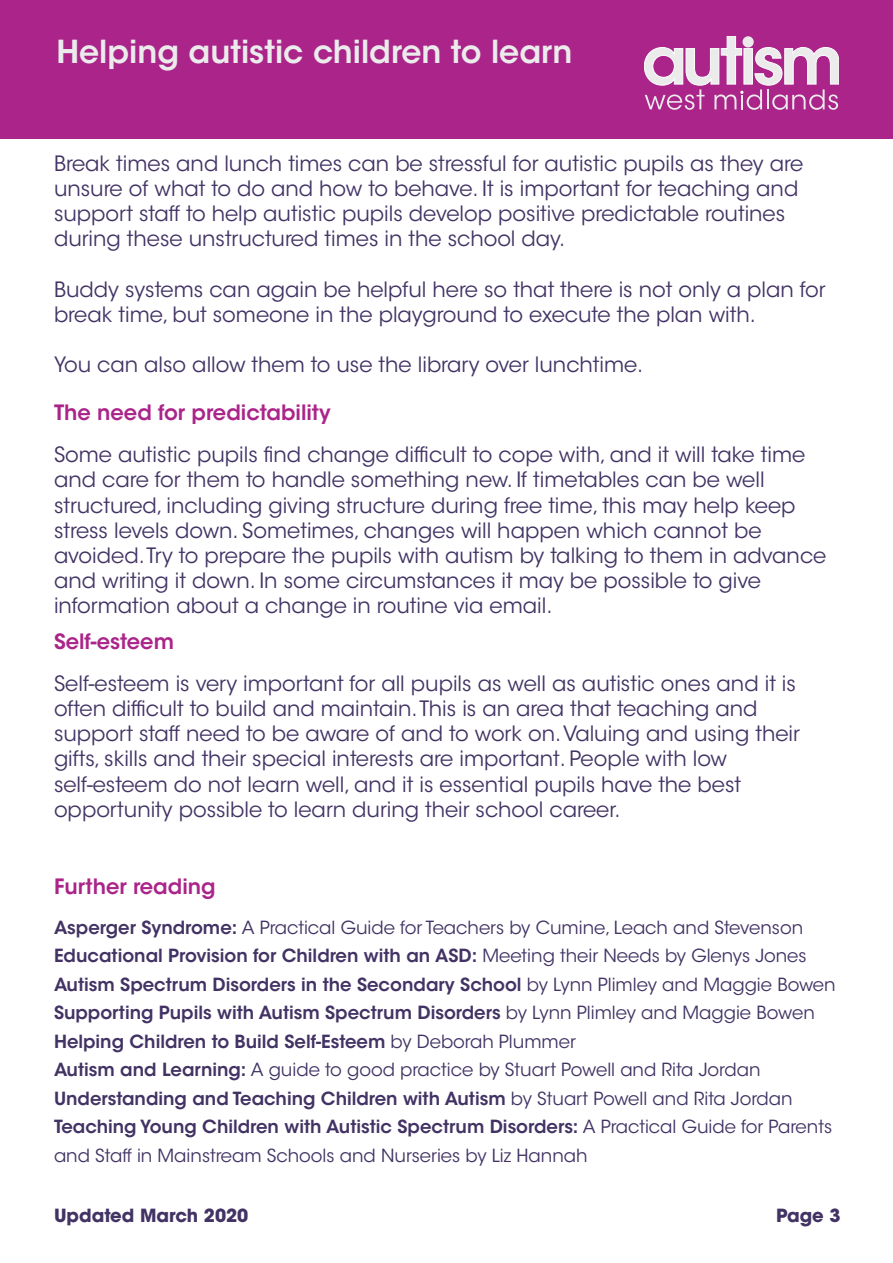
<style>
.page{position:relative;width:893px;height:1263px;background:#fff}
.page>*{position:absolute;margin:0;border:0;box-sizing:border-box;transform-origin:0 0}
.t1{font:600 31.5px "ITC Avant Garde Std";color:#ebebec}
.t2{font:21px/25.2px "ITC Avant Garde Std";color:#423364}
.t3{font:600 21px "ITC Avant Garde Std";color:#aa2489}
.t4{font:18px/28.5px "ITC Avant Garde Std";color:#423364}
.t5{font:700 18px "ITC Avant Garde Std";color:#423364}
.s1{font-weight:600}
</style>
<div class="page">
<div style="left:0;top:0;width:893px;height:138px;background:#aa2489"></div>
<svg style="left:644px;top:36px;width:195px;height:74px"></svg>
<h1 class="t1" style="left:56px;top:31px;width:518px">Helping autistic children to learn</h1>
<p class="t2" style="left:54px;top:151px;width:751px">Break times and lunch times can be stressful for autistic pupils as they are unsure of what to do and how to behave. It is important for teaching and support staff to help autistic pupils develop positive predictable routines during these unstructured times in the school day.</p>
<p class="t2" style="left:54px;top:277px;width:773px">Buddy systems can again be helpful here so that there is not only a plan for break time, but someone in the playground to execute the plan with.</p>
<p class="t2" style="left:54px;top:352px;width:591px">You can also allow them to use the library over lunchtime.</p>
<p class="t3" style="left:54px;top:399px;width:278px">The need for predictability</p>
<p class="t2" style="left:54px;top:442px;width:774px">Some autistic pupils find change difficult to cope with, and it will take time and care for them to handle something new. If timetables can be well structured, including giving structure during free time, this may help keep stress levels down. Sometimes, changes will happen which cannot be avoided. Try to prepare the pupils with autism by talking to them in advance and writing it down. In some circumstances it may be possible to give information about a change in routine via email.</p>
<p class="t3" style="left:54px;top:628px;width:121px">Self-esteem</p>
<p class="t2" style="left:54px;top:671px;width:747px">Self-esteem is very important for all pupils as well as autistic ones and it is often difficult to build and maintain. This is an area that teaching and support staff need to be aware of and to work on. Valuing and using their gifts, skills and their special interests are important. People with low self-esteem do not learn well, and it is essential pupils have the best opportunity possible to learn during their school career.</p>
<p class="t3" style="left:54px;top:873px;width:163px">Further reading</p>
<p class="t4" style="left:54px;top:913px;width:783px"><span class="s1">Asperger Syndrome:</span> A Practical Guide for Teachers by Cumine, Leach and Stevenson <span class="s1">Educational Provision for Children with an ASD:</span> Meeting their Needs by Glenys Jones <span class="s1">Autism Spectrum Disorders in the Secondary School</span> by Lynn Plimley and Maggie Bowen <span class="s1">Supporting Pupils with Autism Spectrum Disorders</span> by Lynn Plimley and Maggie Bowen <span class="s1">Helping Children to Build Self-Esteem</span> by Deborah Plummer<br><span class="s1">Autism and Learning:</span> A guide to good practice by Stuart Powell and Rita Jordan <span class="s1">Understanding and Teaching Children with Autism</span> by Stuart Powell and Rita Jordan <span class="s1">Teaching Young Children with Autistic Spectrum Disorders:</span> A Practical Guide for Parents and Staff in Mainstream Schools and Nurseries by Liz Hannah</p>
<p class="t5" style="left:54px;top:1204px;width:196px">Updated March 2020</p>
<p class="t5" style="left:776px;top:1204px;width:66px">Page 3</p>
</div>
